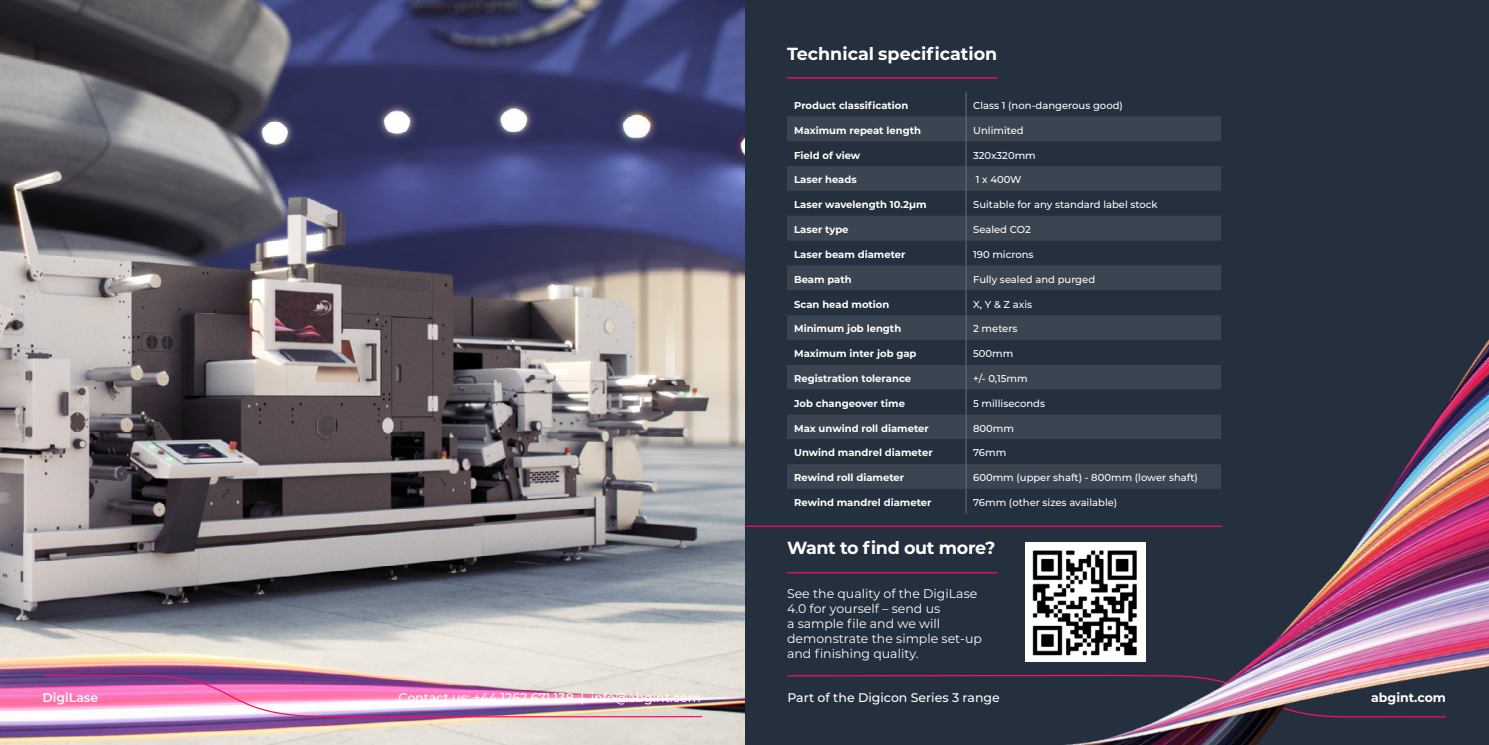
<style>
.page{position:relative;width:1489px;height:745px;background:#fff}
.page>*{position:absolute;margin:0;border:0;box-sizing:border-box;transform-origin:0 0}
.t1{font:700 17.5px "Montserrat";color:#fff}
.t2{font:700 17.5px "Montserrat";letter-spacing:-.02em;color:#fff}
.t3{font:12.5px/15px "Montserrat";color:#fff}
.t4{font:500 12.5px "Montserrat";color:#fff}
.t5{font:700 12.5px "Montserrat";color:#fff}
.t6{font:600 12.5px "Montserrat";color:#fff}
.t7{font:700 10px "Montserrat";color:#fff}
.t8{font:500 10px "Montserrat";color:#fff}
</style>
<div class="page">
<div style="left:744px;top:0;width:744px;height:744px;background:#25303e"></div>
<svg style="left:787px;top:675px;width:227px;height:2px"></svg>
<img style="left:1014px;top:341px;width:474px;height:403px">
<hr style="left:787px;top:77px;width:210px;height:1px;background:#fd0c64">
<img style="left:0;top:0;width:744px;height:744px">
<img style="left:42px;top:674px;width:661px;height:43px">
<svg style="left:787px;top:116px;width:434px;height:100px"></svg>
<svg style="left:787px;top:216px;width:434px;height:74px;fill:#3b4551"></svg>
<svg style="left:787px;top:290px;width:434px;height:223px"></svg>
<svg style="left:1221px;top:341px;width:1px;height:172px"></svg>
<svg style="left:965px;top:92px;width:1px;height:421px"></svg>
<hr style="left:787px;top:571px;width:210px;height:2px;background:#fd0c64">
<img style="left:1025px;top:541px;width:120px;height:120px">
<hr style="left:744px;top:525px;width:477px;height:1px;background:#fd0c64">
<p class="t6" style="left:43px;top:688px;width:57px">DigiLase</p>
<p class="t4" style="left:398px;top:688px;width:304px">Contact us: +44 1262 671 138 | info@abgint.com</p>
<h1 class="t1" style="left:787px;top:41px;width:212px">Technical specification</h1>
<p class="t7" style="left:794px;top:98px;width:116px">Product classification</p>
<p class="t8" style="left:973px;top:98px;width:151px">Class 1 (non-dangerous good)</p>
<p class="t7" style="left:794px;top:123px;width:128px">Maximum repeat length</p>
<p class="t8" style="left:973px;top:123px;width:52px">Unlimited</p>
<p class="t7" style="left:794px;top:148px;width:68px">Field of view</p>
<p class="t8" style="left:973px;top:148px;width:64px">320x320mm</p>
<p class="t7" style="left:794px;top:172px;width:64px">Laser heads</p>
<p class="t8" style="left:975px;top:173px;width:47px">1 x 400W</p>
<p class="t7" style="left:794px;top:197px;width:134px">Laser wavelength 10.2μm</p>
<p class="t8" style="left:973px;top:197px;width:186px">Suitable for any standard label stock</p>
<p class="t7" style="left:794px;top:222px;width:56px">Laser type</p>
<p class="t8" style="left:973px;top:222px;width:59px">Sealed CO2</p>
<p class="t7" style="left:794px;top:247px;width:113px">Laser beam diameter</p>
<p class="t8" style="left:973px;top:247px;width:62px">190 microns</p>
<p class="t7" style="left:794px;top:272px;width:59px">Beam path</p>
<p class="t8" style="left:973px;top:272px;width:123px">Fully sealed and purged</p>
<p class="t7" style="left:794px;top:296px;width:97px">Scan head motion</p>
<p class="t8" style="left:973px;top:297px;width:60px">X, Y &amp; Z axis</p>
<p class="t7" style="left:794px;top:321px;width:109px">Minimum job length</p>
<p class="t8" style="left:973px;top:321px;width:46px">2 meters</p>
<p class="t7" style="left:794px;top:346px;width:124px">Maximum inter job gap</p>
<p class="t8" style="left:973px;top:346px;width:42px">500mm</p>
<p class="t7" style="left:794px;top:371px;width:118px">Registration tolerance</p>
<p class="t8" style="left:973px;top:371px;width:56px">+/- 0,15mm</p>
<p class="t7" style="left:794px;top:396px;width:112px">Job changeover time</p>
<p class="t8" style="left:973px;top:396px;width:73px">5 milliseconds</p>
<p class="t7" style="left:794px;top:420px;width:136px">Max unwind roll diameter</p>
<p class="t8" style="left:973px;top:421px;width:42px">800mm</p>
<p class="t7" style="left:794px;top:445px;width:140px">Unwind mandrel diameter</p>
<p class="t8" style="left:973px;top:445px;width:35px">76mm</p>
<p class="t7" style="left:794px;top:470px;width:112px">Rewind roll diameter</p>
<p class="t8" style="left:973px;top:470px;width:226px">600mm (upper shaft) - 800mm (lower shaft)</p>
<p class="t7" style="left:794px;top:495px;width:139px">Rewind mandrel diameter</p>
<p class="t8" style="left:973px;top:495px;width:146px">76mm (other sizes available)</p>
<h1 class="t2" style="left:787px;top:535px;width:210px">Want to find out more?</h1>
<p class="t3" style="left:787px;top:585px;width:196px">See the quality of the DigiLase<br>4.0 for yourself – send us<br>a sample file and we will demonstrate the simple set-up and finishing quality.</p>
<p class="t4" style="left:787px;top:688px;width:214px">Part of the Digicon Series 3 range</p>
<p class="t5" style="left:1370px;top:688px;width:76px">abgint.com</p>
</div>
